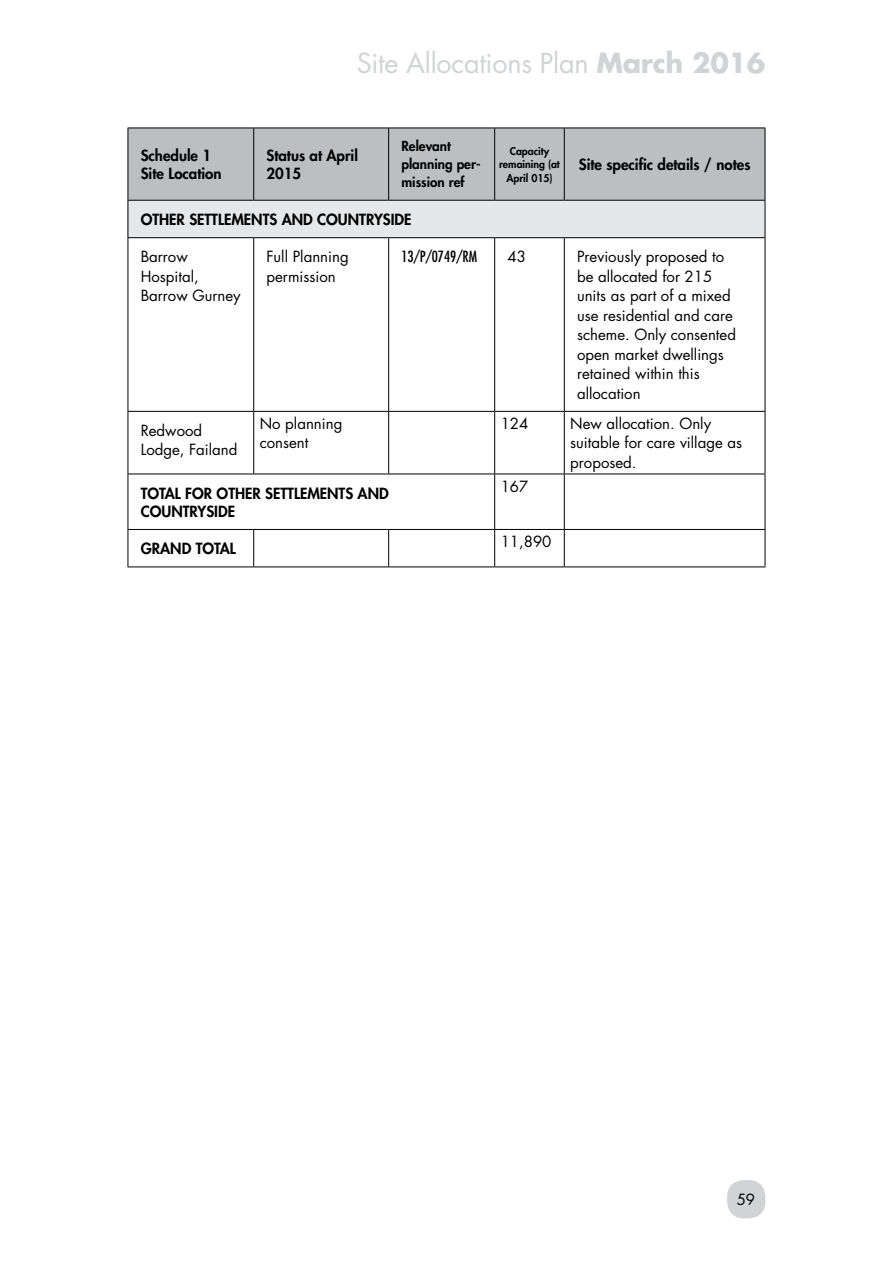
<style>
.page{position:relative;width:893px;height:1263px;background:#fff}
.page>*{position:absolute;margin:0;border:0;box-sizing:border-box;transform-origin:0 0}
.t1{font:27px "Futura LT";letter-spacing:-.01em;color:#d1d3d4}
.t2{font:15px/19.5px "Futura LT";color:#000}
.t3{font:800 15px/18px "Futura LT";color:#000}
.t4{font:condensed 15px "Futura LT";color:#000}
.t5{font:800 13.5px/18px "Futura LT";color:#000}
.t6{font:800 10.5px/13.5px "Futura LT";color:#000;text-align:center}
.s1{font-weight:700}
</style>
<div class="page">
<div style="left:727px;top:1180px;width:38px;height:38px;background:#d1d3d4;border-radius:16px"></div>
<div style="left:129px;top:129px;width:636px;height:71px;background:#bcbec0"></div>
<div style="left:128px;top:200px;width:637px;height:38px;background:#e6e7e8"></div>
<hr style="left:128px;top:201px;width:1px;height:36px;background:#000">
<hr style="left:765px;top:201px;width:1px;height:36px;background:#000">
<hr style="left:128px;top:237px;width:126px;height:1px;background:#000">
<hr style="left:128px;top:238px;width:1px;height:173px;background:#000">
<hr style="left:254px;top:237px;width:135px;height:1px;background:#000">
<hr style="left:253px;top:238px;width:1px;height:173px;background:#000">
<hr style="left:389px;top:237px;width:106px;height:1px;background:#000">
<hr style="left:388px;top:238px;width:1px;height:173px;background:#000">
<hr style="left:495px;top:237px;width:69px;height:1px;background:#000">
<hr style="left:494px;top:238px;width:1px;height:173px;background:#000">
<hr style="left:564px;top:237px;width:201px;height:1px;background:#000">
<hr style="left:564px;top:238px;width:1px;height:173px;background:#000">
<hr style="left:765px;top:238px;width:1px;height:173px;background:#000">
<hr style="left:128px;top:411px;width:126px;height:1px;background:#000">
<hr style="left:128px;top:412px;width:1px;height:62px;background:#000">
<hr style="left:254px;top:411px;width:135px;height:1px;background:#000">
<hr style="left:253px;top:412px;width:1px;height:62px;background:#000">
<hr style="left:389px;top:411px;width:106px;height:1px;background:#000">
<hr style="left:388px;top:412px;width:1px;height:62px;background:#000">
<hr style="left:495px;top:411px;width:69px;height:1px;background:#000">
<hr style="left:494px;top:412px;width:1px;height:62px;background:#000">
<hr style="left:564px;top:411px;width:201px;height:1px;background:#000">
<hr style="left:564px;top:412px;width:1px;height:62px;background:#000">
<hr style="left:765px;top:412px;width:1px;height:62px;background:#000">
<hr style="left:128px;top:474px;width:126px;height:1px;background:#000">
<hr style="left:128px;top:474px;width:1px;height:55px;background:#000">
<hr style="left:254px;top:474px;width:135px;height:1px;background:#000">
<hr style="left:389px;top:474px;width:106px;height:1px;background:#000">
<hr style="left:495px;top:474px;width:69px;height:1px;background:#000">
<hr style="left:494px;top:474px;width:1px;height:55px;background:#000">
<hr style="left:564px;top:474px;width:201px;height:1px;background:#000">
<hr style="left:564px;top:474px;width:1px;height:55px;background:#000">
<hr style="left:765px;top:474px;width:1px;height:55px;background:#000">
<hr style="left:128px;top:529px;width:126px;height:1px;background:#000">
<hr style="left:128px;top:530px;width:1px;height:36px;background:#000">
<hr style="left:254px;top:529px;width:135px;height:1px;background:#000">
<hr style="left:253px;top:530px;width:1px;height:36px;background:#000">
<hr style="left:389px;top:529px;width:106px;height:1px;background:#000">
<hr style="left:388px;top:530px;width:1px;height:36px;background:#000">
<hr style="left:495px;top:529px;width:69px;height:1px;background:#000">
<hr style="left:494px;top:530px;width:1px;height:36px;background:#000">
<hr style="left:564px;top:529px;width:201px;height:1px;background:#000">
<hr style="left:564px;top:530px;width:1px;height:36px;background:#000">
<hr style="left:765px;top:530px;width:1px;height:36px;background:#000">
<hr style="left:128px;top:566px;width:126px;height:1px;background:#000">
<hr style="left:254px;top:566px;width:135px;height:1px;background:#000">
<hr style="left:389px;top:566px;width:106px;height:1px;background:#000">
<hr style="left:495px;top:566px;width:69px;height:1px;background:#000">
<hr style="left:564px;top:566px;width:201px;height:1px;background:#000">
<hr style="left:128px;top:128px;width:126px;height:1px;background:#000">
<hr style="left:128px;top:128px;width:1px;height:72px;background:#000">
<hr style="left:254px;top:128px;width:135px;height:1px;background:#000">
<hr style="left:253px;top:128px;width:1px;height:72px;background:#000">
<hr style="left:389px;top:128px;width:106px;height:1px;background:#000">
<hr style="left:388px;top:128px;width:1px;height:72px;background:#000">
<hr style="left:495px;top:128px;width:69px;height:1px;background:#000">
<hr style="left:494px;top:128px;width:1px;height:72px;background:#000">
<hr style="left:564px;top:128px;width:201px;height:1px;background:#000">
<hr style="left:564px;top:128px;width:1px;height:72px;background:#000">
<hr style="left:765px;top:128px;width:1px;height:72px;background:#000">
<hr style="left:128px;top:200px;width:126px;height:1px;background:#000">
<hr style="left:254px;top:200px;width:135px;height:1px;background:#000">
<hr style="left:389px;top:200px;width:106px;height:1px;background:#000">
<hr style="left:495px;top:200px;width:69px;height:1px;background:#000">
<hr style="left:564px;top:200px;width:201px;height:1px;background:#000">
<h1 class="t1" style="left:357px;top:45px;width:410px">Site Allocations Plan <span class="s1">March 2016</span></h1>
<p class="t3" style="left:141px;top:146px;width:82px">Schedule 1<br>Site Location</p>
<p class="t3" style="left:266px;top:146px;width:93px">Status at April<br>2015</p>
<p class="t5" style="left:401px;top:137px;width:81px">Relevant planning per&shy;mission ref</p>
<p class="t6" style="left:499px;top:144px;width:62px">Capacity remaining (at<br>April 015)</p>
<p class="t3" style="left:579px;top:155px;width:173px">Site specific details / notes</p>
<p class="t3" style="left:141px;top:210px;width:272px">OTHER SETTLEMENTS AND COUNTRYSIDE</p>
<p class="t2" style="left:141px;top:247px;width:101px">Barrow<br>Hospital,<br>Barrow Gurney</p>
<p class="t2" style="left:266px;top:247px;width:84px">Full Planning permission</p>
<p class="t4" style="left:401px;top:248px;width:77px">13/P/0749/RM</p>
<p class="t2" style="left:507px;top:247px;width:20px">43</p>
<p class="t2" style="left:577px;top:247px;width:160px">Previously proposed to be allocated for 215 units as part of a mixed use residential and care scheme. Only consented open market dwellings retained within this allocation</p>
<p class="t2" style="left:141px;top:421px;width:98px">Redwood<br>Lodge, Failand</p>
<p class="t2" style="left:260px;top:414px;width:84px">No planning consent</p>
<p class="t2" style="left:501px;top:414px;width:29px">124</p>
<p class="t2" style="left:570px;top:414px;width:173px">New allocation. Only suitable for care village as proposed.</p>
<p class="t3" style="left:141px;top:484px;width:250px">TOTAL FOR OTHER SETTLEMENTS AND<br>COUNTRYSIDE</p>
<p class="t2" style="left:501px;top:476px;width:29px">167</p>
<p class="t3" style="left:141px;top:539px;width:97px">GRAND TOTAL</p>
<p class="t2" style="left:501px;top:532px;width:52px">11,890</p>
<p class="t2" style="left:737px;top:1190px;width:20px">59</p>
</div>
